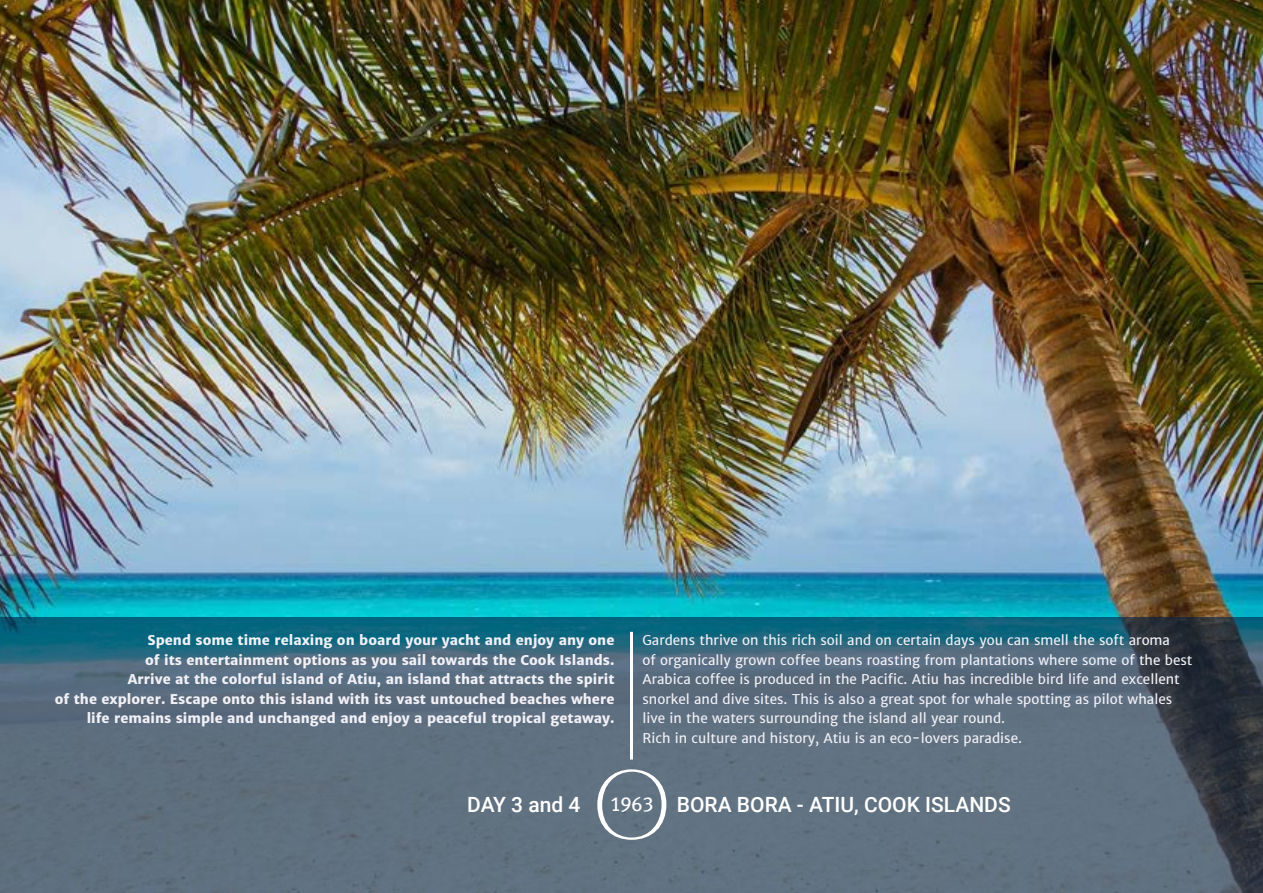
<style>
.page{position:relative;width:1263px;height:893px;background:#fff}
.page>*{position:absolute;margin:0;border:0;box-sizing:border-box;transform-origin:0 0}
.t1{font:500 21px "Roboto";color:#fff}
.t2{font:13.5px/19.5px "Merriweather Sans";color:#f1f0f6}
.t3{font:800 13.5px/19.5px "Merriweather Sans";color:#f1f0f6;text-align:right}
.s1{font-family:"Meta Plus Book Caps";font-weight:400;font-size:20.4px}
</style>
<div class="page">
<img style="left:0;top:0;width:1263px;height:617px">
<svg style="left:0;top:617px;width:1263px;height:276px;background:#516a7a"></svg>
<hr style="left:630px;top:632px;width:3px;height:128px;background:#fff">
<svg style="left:597px;top:769px;width:69px;height:71px;background:#798895"></svg>
<p class="t3" style="left:55px;top:630px;width:561px">Spend some time relaxing on board your yacht and enjoy any one<br>of its entertainment options as you sail towards the Cook Islands.<br>Arrive at the colorful island of Atiu, an island that attracts the spirit<br>of the explorer. Escape onto this island with its vast untouched beaches where life remains simple and unchanged and enjoy a peaceful tropical getaway.</p>
<p class="t2" style="left:642px;top:630px;width:551px">Gardens thrive on this rich soil and on certain days you can smell the soft aroma<br>of organically grown coffee beans roasting from plantations where some of the best Arabica coffee is produced in the Pacific. Atiu has incredible bird life and excellent snorkel and dive sites. This is also a great spot for whale spotting as pilot whales live in the waters surrounding the island all year round.<br>Rich in culture and history, Atiu is an eco-lovers paradise.</p>
<h1 class="t1" style="left:467px;top:789px;width:115px">DAY 3 and 4</h1>
<h1 class="t1" style="left:610px;top:789px;width:402px"><span class="s1">1963</span> BORA BORA - ATIU, COOK ISLANDS</h1>
</div>
